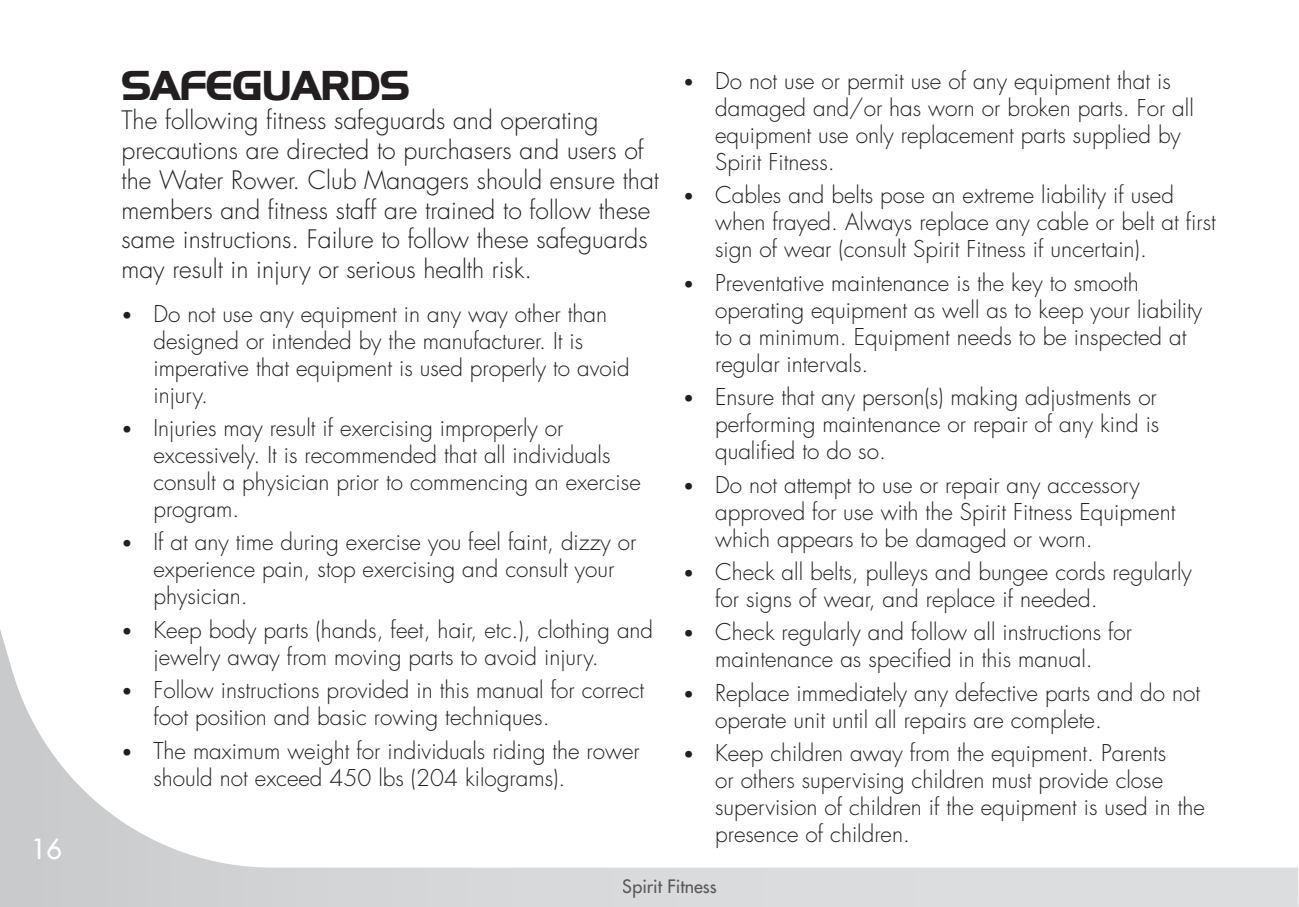
<style>
.page{position:relative;width:1299px;height:907px;background:#fff}
.page>*{position:absolute;margin:0;border:0;box-sizing:border-box;transform-origin:0 0}
.Body_Heading{font:700 40.5px "Hanzel";color:#231f20}
.t1{font:500 27px "Futura Std";color:#fff}
.Body_Heading-2{font:300 24.75px/29.7px "Futura Std";color:#231f20}
.t2{font:300 22.5px/27px "Futura Std";color:#231f20}
.t3{font:500 18px "Futura Std";color:#231f20}
.s1{font-size:18px}
</style>
<div class="page">
<svg style="left:0;top:629px;width:1299px;height:277px"></svg>
<p class="t1" style="left:31px;top:832px;width:33px">16</p>
<p class="Body_Heading" style="left:122px;top:61px;width:290px">SAFEGUARDS</p>
<p class="Body_Heading-2" style="left:122px;top:106px;width:539px">The following fitness safeguards and operating precautions are directed to purchasers and users of the Water Rower. Club Managers should ensure that members and fitness staff are trained to follow these same instructions. Failure to follow these safeguards may result in injury or serious health risk.</p>
<p class="t2" style="left:153px;top:300px;width:478px;text-indent:-32px"><span class="s1">•</span> Do not use any equipment in any way other than designed or intended by the manufacturer. It is imperative that equipment is used properly to avoid injury.</p>
<p class="t2" style="left:153px;top:415px;width:489px;text-indent:-32px"><span class="s1">•</span> Injuries may result if exercising improperly or excessively. It is recommended that all individuals consult a physician prior to commencing an exercise program.</p>
<p class="t2" style="left:153px;top:529px;width:484px;text-indent:-32px"><span class="s1">•</span> If at any time during exercise you feel faint, dizzy or experience pain, stop exercising and consult your physician.</p>
<p class="t2" style="left:153px;top:616px;width:501px;text-indent:-32px"><span class="s1">•</span> Keep body parts (hands, feet, hair, etc.), clothing and jewelry away from moving parts to avoid injury.</p>
<p class="t2" style="left:153px;top:677px;width:492px;text-indent:-32px"><span class="s1">•</span> Follow instructions provided in this manual for correct foot position and basic rowing techniques.</p>
<p class="t2" style="left:153px;top:737px;width:488px;text-indent:-32px"><span class="s1">•</span> The maximum weight for individuals riding the rower should not exceed 450 lbs (204 kilograms).</p>
<p class="t2" style="left:715px;top:68px;width:480px;text-indent:-32px"><span class="s1">•</span> Do not use or permit use of any equipment that is damaged and/or has worn or broken parts. For all equipment use only replacement parts supplied by Spirit Fitness.</p>
<p class="t2" style="left:715px;top:182px;width:502px;text-indent:-32px"><span class="s1">•</span> Cables and belts pose an extreme liability if used when frayed. Always replace any cable or belt at first sign of wear (consult Spirit Fitness if uncertain).</p>
<p class="t2" style="left:715px;top:269px;width:488px;text-indent:-32px"><span class="s1">•</span> Preventative maintenance is the key to smooth operating equipment as well as to keep your liability to a minimum. Equipment needs to be inspected at regular intervals.</p>
<p class="t2" style="left:715px;top:384px;width:446px;text-align:justify;text-indent:-32px"><span class="s1">•</span> Ensure that any person(s) making adjustments or performing maintenance or repair of any kind is qualified to do so.</p>
<p class="t2" style="left:715px;top:471px;width:462px;text-indent:-32px"><span class="s1">•</span> Do not attempt to use or repair any accessory approved for use with the Spirit Fitness Equipment which appears to be damaged or worn.</p>
<p class="t2" style="left:715px;top:559px;width:478px;text-indent:-32px"><span class="s1">•</span> Check all belts, pulleys and bungee cords regularly for signs of wear, and replace if needed.</p>
<p class="t2" style="left:683px;top:619px;width:450px;text-align:center"><span class="s1">•</span> Check regularly and follow all instructions for maintenance as specified in this manual.</p>
<p class="t2" style="left:715px;top:679px;width:487px;text-indent:-32px"><span class="s1">•</span> Replace immediately any defective parts and do not operate unit until all repairs are complete.</p>
<p class="t2" style="left:715px;top:740px;width:491px;text-indent:-32px"><span class="s1">•</span> Keep children away from the equipment. Parents<br>or others supervising children must provide close supervision of children if the equipment is used in the presence of children.</p>
<p class="t3" style="left:623px;top:875px;width:96px">Spirit Fitness</p>
</div>
